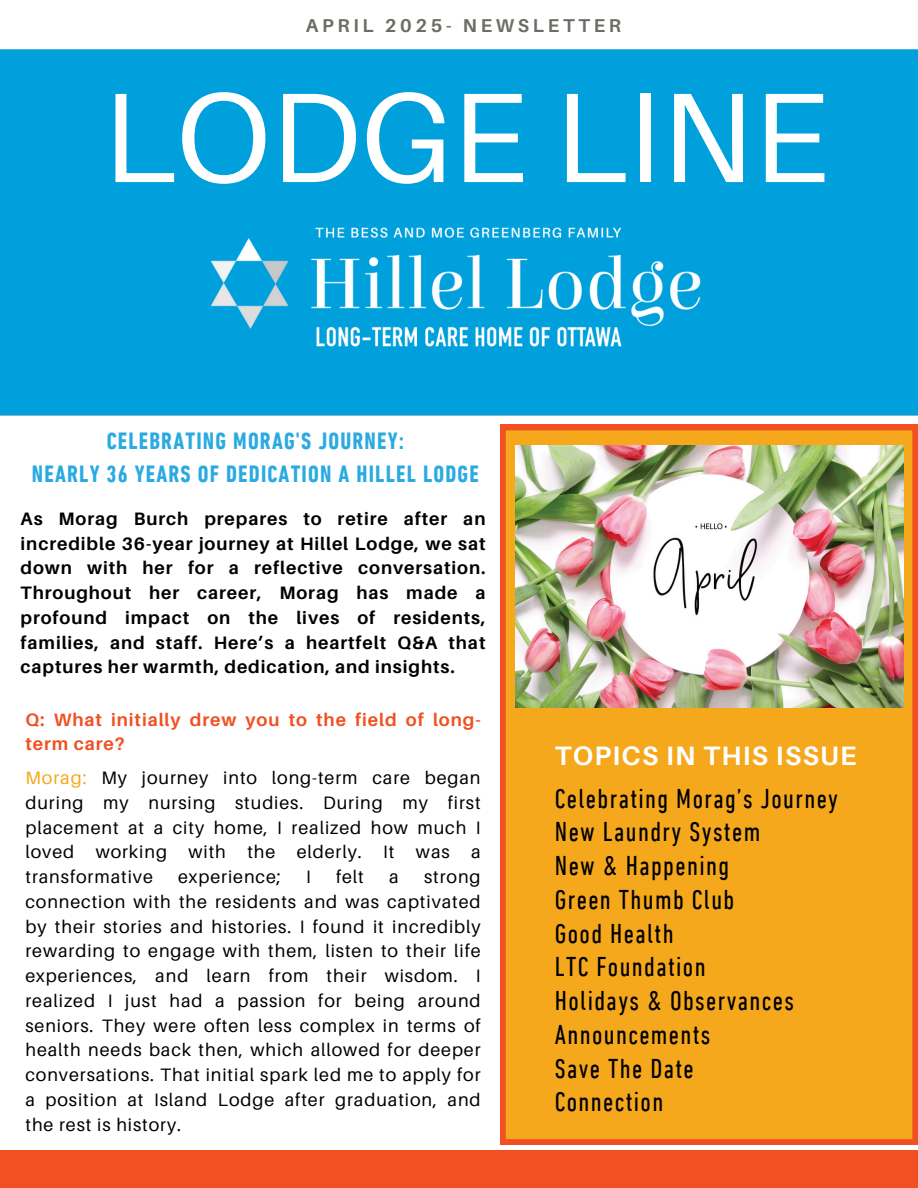
<style>
.page{position:relative;width:918px;height:1188px;background:#fff}
.page>*{position:absolute;margin:0;border:0;box-sizing:border-box;transform-origin:0 0}
.t1{font:127.8px "Aileron";color:#fff}
.t2{font:condensed 27.75px/33.8px "DIN Next LT Pro";letter-spacing:.05em;color:#000}
.t3{font:700 26.7px "Aileron";letter-spacing:.05em;color:#fff}
.t4{font:700 condensed 24px/32.7px "DIN Next LT Pro";letter-spacing:.05em;color:#2baae1;text-align:center}
.t5{font:700 18.6px "Aileron";letter-spacing:.2em;color:#6d6d67}
.t6{font:18px/24.8px "Aileron";letter-spacing:.05em;color:#000;text-align:justify}
.t7{font:700 18px/24.8px "Aileron";letter-spacing:.05em;color:#000;text-align:justify}
.t8{font:700 18px/24.8px "Aileron";letter-spacing:.05em;color:#f05022}
.s1{color:#f5a81c}
</style>
<div class="page">
<div style="left:0;top:1150px;width:918px;height:38px;background:#f05022"></div>
<div style="left:0;top:49px;width:918px;height:376px;background:#00a0dc"></div>
<img style="left:209px;top:226px;width:493px;height:122px">
<svg style="left:500px;top:425px;width:418px;height:720px;background:#f4a21c"></svg>
<img style="left:515px;top:446px;width:388px;height:262px">
<h5 class="t5" style="left:306px;top:14px;width:317px">APRIL 2025- NEWSLETTER</h5>
<h1 class="t1" style="left:103px;top:58px;width:727px">LODGE LINE</h1>
<p class="t4" style="left:32px;top:427px;width:448px">CELEBRATING MORAG'S JOURNEY:<br>NEARLY 36 YEARS OF DEDICATION A HILLEL LODGE</p>
<h4 class="t7" style="left:21px;top:506px;width:466px">As Morag Burch prepares to retire after an incredible 36-year journey at Hillel Lodge, we sat down with her for a reflective conversation.<br>Throughout her career, Morag has made a profound impact on the lives of residents, families, and staff. Here’s a heartfelt Q&amp;A that captures her warmth, dedication, and insights.</h4>
<h6 class="t8" style="left:25px;top:707px;width:457px">Q: What initially drew you to the field of long&shy;term care?</h6>
<p class="t6" style="left:25px;top:765px;width:457px"><span class="s1">Morag:</span> My journey into long-term care began during my nursing studies. During my first placement at a city home, I realized how much I loved working with the elderly. It was a transformative</p>
<p class="t6" style="left:178px;top:864px;width:104px">experience;</p>
<p class="t6" style="left:306px;top:864px;width:6px">I</p>
<p class="t6" style="left:336px;top:864px;width:29px">felt</p>
<p class="t6" style="left:389px;top:864px;width:11px">a</p>
<p class="t6" style="left:25px;top:864px;width:457px;text-indent:399px">strong connection with the residents and was captivated by their stories and histories. I found it incredibly rewarding to engage with them, listen to their life experiences, and learn from their wisdom. I realized I just had a passion for being around seniors. They were often less complex in terms of health needs back then, which allowed for deeper conversations. That initial spark led me to apply for a position at Island Lodge after graduation, and the rest is history.</p>
<p class="t3" style="left:555px;top:740px;width:303px">TOPICS IN THIS ISSUE</p>
<p class="t2" style="left:555px;top:784px;width:285px">Celebrating Morag’s Journey<br>New Laundry System<br>New &amp; Happening<br>Green Thumb Club<br>Good Health<br>LTC Foundation<br>Holidays &amp; Observances<br>Announcements<br>Save The Date<br>Connection</p>
</div>
